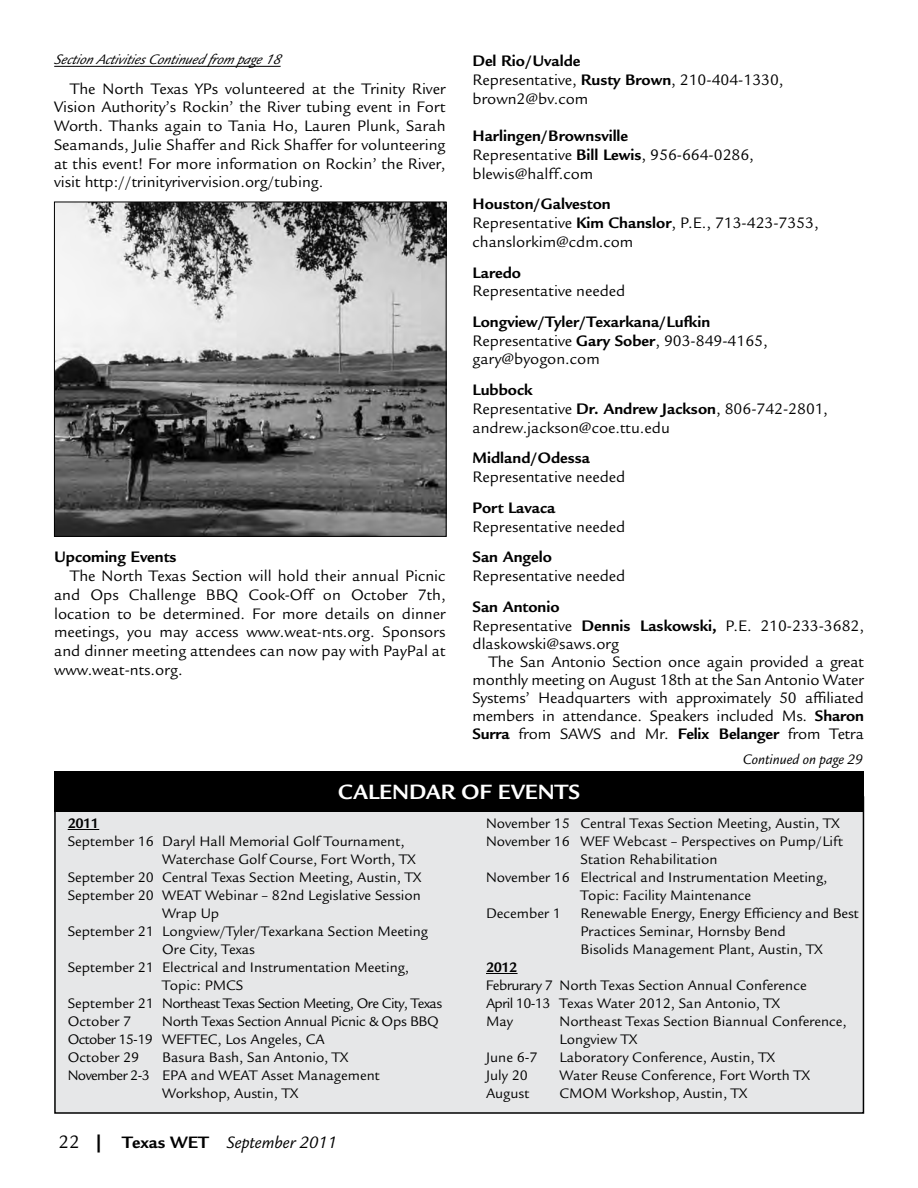
<style>
.page{position:relative;width:918px;height:1188px;background:#fff}
.page>*{position:absolute;margin:0;border:0;box-sizing:border-box;transform-origin:0 0}
.t1{font:700 22.5px "Legacy Sans";color:#fff}
.t2{font:italic 18px "Legacy Sans ITC Std";color:#000}
.t3{font:16.5px/18.8px "Legacy Sans";color:#000}
.t4{font:700 16.5px "Legacy Sans";color:#000}
.t5{font:15px/18px "Legacy Sans";color:#000}
.t6{font:15px/18px "Legacy Sans";letter-spacing:-.02em;color:#000}
.t7{font:15px "Legacy Sans";letter-spacing:-.035em;color:#000}
.t8{font:italic 15px "Legacy Sans ITC Std";color:#000}
.t9{font:700 15px "Legacy Sans";letter-spacing:-.04em;color:#000}
.s1{font-weight:700}
.s2{font-family:"Legacy Sans";font-style:normal;font-size:19.5px}
.s3{font-family:"Legacy Sans";font-weight:700;font-style:normal}
</style>
<div class="page">
<div style="left:55px;top:797px;width:808px;height:316px;background:#e6e7e8"></div>
<div style="left:55px;top:771px;width:809px;height:40px;background:#000"></div>
<hr style="left:68px;top:829px;width:31px;height:1px;background:#000">
<hr style="left:486px;top:973px;width:32px;height:1px;background:#000">
<hr style="left:54px;top:66px;width:227px;height:1px;background:#000">
<img style="left:56px;top:204px;width:389px;height:331px">
<div style="left:54px;top:202px;width:393px;height:335px;border:1px solid #000"></div>
<p class="t8" style="left:54px;top:52px;width:232px">SectionActivitiesContinuedfrom p age18</p>
<p class="t3" style="left:472px;top:52px;width:313px"><span class="s1">Del Rio/Uvalde<br></span>Representative, <span class="s1">Rusty Brown</span>, 210-404-1330, brown2@bv.com</p>
<p class="t3" style="left:472px;top:127px;width:283px"><span class="s1">Harlingen/Brownsville<br></span>Representative <span class="s1">Bill Lewis</span>, 956-664-0286, blewis@halff.com</p>
<p class="t3" style="left:472px;top:195px;width:348px"><span class="s1">Houston/Galveston<br></span>Representative <span class="s1">Kim Chanslor</span>, P.E., 713-423-7353, chanslorkim@cdm.com</p>
<p class="t4" style="left:472px;top:263px;width:50px">Laredo</p>
<p class="t3" style="left:472px;top:282px;width:154px">Representative needed</p>
<p class="t3" style="left:472px;top:313px;width:297px"><span class="s1">Longview/Tyler/Texarkana/Lufkin<br></span>Representative <span class="s1">Gary Sober</span>, 903-849-4165, gary@byogon.com</p>
<p class="t3" style="left:472px;top:381px;width:357px"><span class="s1">Lubbock<br></span>Representative <span class="s1">Dr. Andrew Jackson</span>, 806-742-2801, andrew.jackson@coe.ttu.edu</p>
<p class="t4" style="left:472px;top:449px;width:119px">Midland/Odessa</p>
<p class="t3" style="left:472px;top:468px;width:154px">Representative needed</p>
<p class="t4" style="left:472px;top:498px;width:84px">Port Lavaca</p>
<p class="t3" style="left:472px;top:517px;width:154px">Representative needed</p>
<p class="t4" style="left:472px;top:548px;width:81px">San Angelo</p>
<p class="t3" style="left:472px;top:567px;width:154px">Representative needed</p>
<p class="t3" style="left:472px;top:598px;width:393px"><span class="s1">San Antonio<br></span>Representative <span class="s1">Dennis Laskowski,</span> P.E. 210-233-3682, dlaskowski@saws.org</p>
<p class="t3" style="left:472px;top:653px;width:393px;line-height:18px;text-align:justify;text-indent:16px">The San Antonio Section once again provided a great monthly meeting on August 18th at the San Antonio Water Systems’ Headquarters with approximately 50 affiliated members in attendance. Speakers included Ms. <span class="s1">Sharon Surra</span> from SAWS and Mr. <span class="s1">Felix Belanger</span> from Tetra</p>
<p class="t8" style="left:743px;top:751px;width:122px">Continued on page 29</p>
<p class="t3" style="left:54px;top:79px;width:393px;text-align:justify;text-indent:16px">The North Texas YPs volunteered at the Trinity River Vision Authority’s Rockin’ the River tubing event in Fort Worth. Thanks again to Tania Ho, Lauren Plunk, Sarah Seamands, Julie Shaffer and Rick Shaffer for volunteering at this event! For more information on Rockin’ the River, visit http://trinityrivervision.org/tubing.</p>
<p class="t4" style="left:54px;top:548px;width:124px">Upcoming Events</p>
<p class="t3" style="left:54px;top:567px;width:393px;text-align:justify;text-indent:16px">The North Texas Section will hold their annual Picnic and Ops Challenge BBQ Cook-Off on October 7th, location to be determined. For more details on dinner meetings, you may access www.weat-nts.org. Sponsors and dinner meeting attendees can now pay with PayPal at www.weat-nts.org.</p>
<h1 class="t1" style="left:338px;top:779px;width:243px">CALENDAR OF EVENTS</h1>
<p class="t9" style="left:68px;top:815px;width:33px">2011</p>
<p class="t5" style="left:68px;top:832px;width:338px">September 16 Daryl Hall Memorial Golf Tournament,</p>
<p class="t5" style="left:162px;top:850px;width:255px">Waterchase Golf Course, Fort Worth, TX</p>
<p class="t5" style="left:68px;top:868px;width:355px">September 20 Central Texas Section Meeting, Austin, TX</p>
<p class="t5" style="left:68px;top:886px;width:355px">September 20 WEAT Webinar – 82nd Legislative Session</p>
<p class="t5" style="left:162px;top:904px;width:59px">Wrap Up</p>
<p class="t5" style="left:68px;top:922px;width:362px">September 21 Longview/Tyler/Texarkana Section Meeting</p>
<p class="t5" style="left:162px;top:940px;width:94px">Ore City, Texas</p>
<p class="t5" style="left:68px;top:958px;width:343px">September 21 Electrical and Instrumentation Meeting,</p>
<p class="t5" style="left:162px;top:976px;width:83px">Topic: PMCS</p>
<p class="t7" style="left:68px;top:995px;width:376px">September 21 Northeast Texas Section Meeting, Ore City, Texas</p>
<p class="t5" style="left:68px;top:1012px;width:65px">October 7</p>
<p class="t6" style="left:68px;top:1012px;width:373px;text-indent:94px">North Texas Section Annual Picnic &amp; Ops BBQ<br>October 15-19 WEFTEC, Los Angeles, CA<br>October 29</p>
<p class="t5" style="left:162px;top:1048px;width:188px">Basura Bash, San Antonio, TX</p>
<p class="t5" style="left:68px;top:1066px;width:314px">November 2-3 EPA and WEAT Asset Management</p>
<p class="t5" style="left:162px;top:1084px;width:137px">Workshop, Austin, TX</p>
<p class="t2" style="left:59px;top:1133px;width:280px"><span class="s2">22</span> <span class="s3">| Texas WET</span> September 2011</p>
<p class="t5" style="left:486px;top:814px;width:355px">November 15 Central Texas Section Meeting, Austin, TX</p>
<p class="t5" style="left:486px;top:832px;width:359px">November 16 WEF Webcast – Perspectives on Pump/Lift</p>
<p class="t5" style="left:580px;top:850px;width:139px">Station Rehabilitation</p>
<p class="t5" style="left:486px;top:868px;width:343px">November 16 Electrical and Instrumentation Meeting,</p>
<p class="t5" style="left:580px;top:886px;width:172px">Topic: Facility Maintenance</p>
<p class="t5" style="left:486px;top:904px;width:76px">December 1</p>
<p class="t5" style="left:580px;top:904px;width:280px">Renewable Energy, Energy Efficiency and Best<br>Practices Seminar, Hornsby Bend<br>Bisolids Management Plant, Austin, TX</p>
<p class="t9" style="left:486px;top:959px;width:33px">2012</p>
<p class="t5" style="left:486px;top:976px;width:322px">Februrary 7 North Texas Section Annual Conference<br>April 10-13 Texas Water 2012, San Antonio, TX<br>May</p>
<p class="t5" style="left:560px;top:1012px;width:289px">Northeast Texas Section Biannual Conference,<br>Longview TX</p>
<p class="t5" style="left:486px;top:1048px;width:53px">June 6-7</p>
<p class="t5" style="left:560px;top:1048px;width:217px">Laboratory Conference, Austin, TX</p>
<p class="t5" style="left:486px;top:1066px;width:43px">July 20</p>
<p class="t5" style="left:560px;top:1066px;width:252px">Water Reuse Conference, Fort Worth TX</p>
<p class="t5" style="left:486px;top:1084px;width:45px">August</p>
<p class="t5" style="left:560px;top:1084px;width:189px">CMOM Workshop, Austin, TX</p>
</div>
